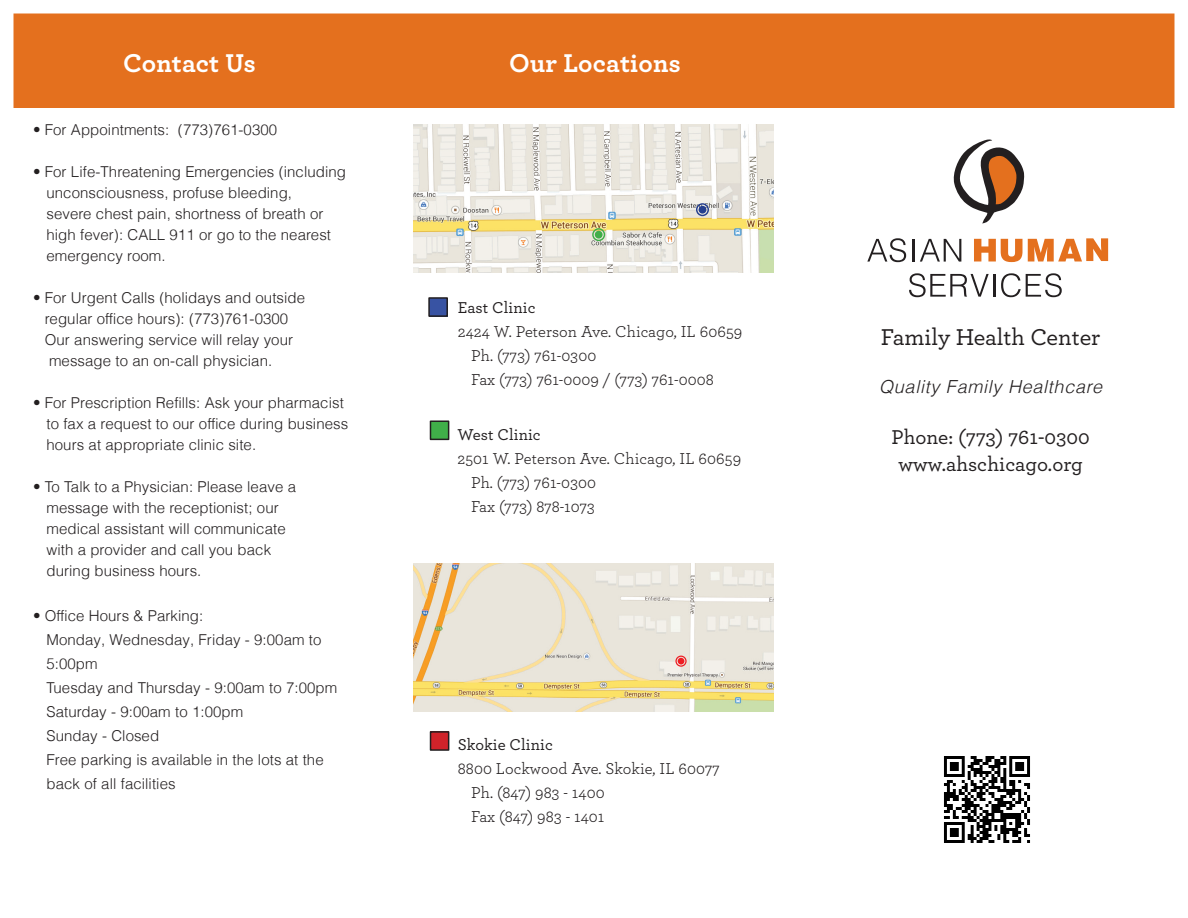
<style>
.page{position:relative;width:1188px;height:918px;background:#fff}
.page>*{position:absolute;margin:0;border:0;box-sizing:border-box;transform-origin:0 0}
.t1{font:700 27px "Archer";letter-spacing:.005em;color:#fff}
.t2{font:500 24px "Archer";color:#231f20}
.t3{font:500 21px "Archer";letter-spacing:.005em;color:#231f20}
.t4{font:italic 300 18px "Helvetica LT Com";letter-spacing:.04em;color:#231f20}
.t5{font:16.5px/24px "Archer";letter-spacing:.005em;color:#231f20}
.t6{font:500 16.5px "Archer";letter-spacing:.005em;color:#231f20}
.t7{font:300 15px/21px "Helvetica LT Com";letter-spacing:.005em;color:#231f20}
.s1{font-weight:500}
</style>
<div class="page">
<div style="left:14px;top:14px;width:1160px;height:94px;background:#e4701e"></div>
<svg style="left:867px;top:238px;width:39px;height:24px"></svg>
<hr style="left:912px;top:239px;width:2px;height:23px;background:#231f20">
<svg style="left:920px;top:239px;width:41px;height:23px"></svg>
<svg style="left:974px;top:238px;width:134px;height:24px"></svg>
<svg style="left:909px;top:273px;width:80px;height:24px"></svg>
<hr style="left:993px;top:274px;width:2px;height:23px;background:#231f20">
<svg style="left:1001px;top:273px;width:61px;height:24px"></svg>
<svg style="left:953px;top:140px;width:71px;height:83px"></svg>
<img style="left:944px;top:756px;width:86px;height:87px">
<div style="left:429px;top:298px;width:18px;height:18px;background:#3853a3"></div>
<div style="left:428px;top:297px;width:20px;height:20px;border:2px solid #231f20"></div>
<div style="left:430px;top:421px;width:19px;height:18px;background:#40ae49"></div>
<div style="left:430px;top:420px;width:19px;height:20px;border:2px solid #231f20"></div>
<div style="left:431px;top:732px;width:18px;height:18px;background:#d1232a"></div>
<div style="left:430px;top:731px;width:19px;height:20px;border:2px solid #231f20"></div>
<img style="left:414px;top:124px;width:360px;height:149px">
<div style="left:696px;top:203px;width:13px;height:13px;border:1px solid #253f8e;border-radius:50%"></div>
<div style="left:699px;top:206px;width:7px;height:8px;background:#253f8e;border-radius:50%"></div>
<div style="left:592px;top:228px;width:13px;height:13px;border:1px solid #40ae49;border-radius:50%"></div>
<div style="left:595px;top:231px;width:8px;height:8px;background:#40ae49;border-radius:50%"></div>
<img style="left:414px;top:563px;width:360px;height:148px">
<div style="left:675px;top:656px;width:12px;height:11px;border:1px solid #ee1d23;border-radius:50%"></div>
<svg style="left:678px;top:658px;width:6px;height:6px"></svg>
<p class="t1" style="left:123px;top:41px;width:134px">Contact Us</p>
<p class="t1" style="left:509px;top:41px;width:173px">Our Locations</p>
<p class="t7" style="left:33px;top:119px;width:246px">• For Appointments: (773)761-0300</p>
<p class="t7" style="left:33px;top:161px;width:315px">• For Life-Threatening Emergencies (including</p>
<p class="t7" style="left:46px;top:182px;width:286px">unconsciousness, profuse bleeding, severe chest pain, shortness of breath or high fever): CALL 911 or go to the nearest emergency room.</p>
<p class="t7" style="left:45px;top:287px;width:262px;text-indent:-12px">• For Urgent Calls (holidays and outside regular office hours): (773)761-0300<br>Our answering service will relay your message to an on-call physician.</p>
<p class="t7" style="left:33px;top:392px;width:312px">• For Prescription Refills: Ask your pharmacist</p>
<p class="t7" style="left:46px;top:413px;width:303px">to fax a request to our office during business hours at appropriate clinic site.</p>
<p class="t7" style="left:33px;top:476px;width:265px">• To Talk to a Physician: Please leave a</p>
<p class="t7" style="left:46px;top:497px;width:241px">message with the receptionist; our medical assistant will communicate with a provider and call you back during business hours.</p>
<p class="t7" style="left:33px;top:605px;width:172px">• Office Hours &amp; Parking:</p>
<p class="t7" style="left:46px;top:628px;width:277px;line-height:24px">Monday, Wednesday, Friday - 9:00am to<br>5:00pm</p>
<p class="t7" style="left:46px;top:677px;width:292px">Tuesday and Thursday - 9:00am to 7:00pm</p>
<p class="t7" style="left:46px;top:701px;width:198px">Saturday - 9:00am to 1:00pm</p>
<p class="t7" style="left:46px;top:725px;width:114px">Sunday - Closed</p>
<p class="t7" style="left:46px;top:748px;width:279px;line-height:24px">Free parking is available in the lots at the back of all facilities</p>
<p class="t5" style="left:458px;top:295px;width:286px"><span class="s1">East Clinic<br></span>2424 W. Peterson Ave. Chicago, IL 60659</p>
<p class="t5" style="left:471px;top:343px;width:127px">Ph. (773) 761-0300</p>
<p class="t5" style="left:471px;top:367px;width:244px">Fax (773) 761-0009 / (773) 761-0008</p>
<p class="t5" style="left:458px;top:421px;width:285px"><span class="s1">West Clinic<br></span>2501 W. Peterson Ave. Chicago, IL 60659</p>
<p class="t5" style="left:471px;top:469px;width:127px">Ph. (773) 761-0300</p>
<p class="t5" style="left:471px;top:493px;width:125px">Fax (773) 878-1073</p>
<p class="t6" style="left:458px;top:733px;width:97px">Skokie Clinic</p>
<p class="t5" style="left:458px;top:756px;width:264px">8800 Lockwood Ave. Skokie, IL 60077</p>
<p class="t5" style="left:471px;top:780px;width:135px">Ph. (847) 983 - 1400</p>
<p class="t5" style="left:471px;top:804px;width:135px">Fax (847) 983 - 1401</p>
<p class="t2" style="left:881px;top:320px;width:221px">Family Health Center</p>
<p class="t4" style="left:879px;top:376px;width:225px">Quality Family Healthcare</p>
<p class="t3" style="left:892px;top:422px;width:200px">Phone: (773) 761-0300</p>
<p class="t3" style="left:898px;top:449px;width:186px">www.ahschicago.org</p>
</div>
